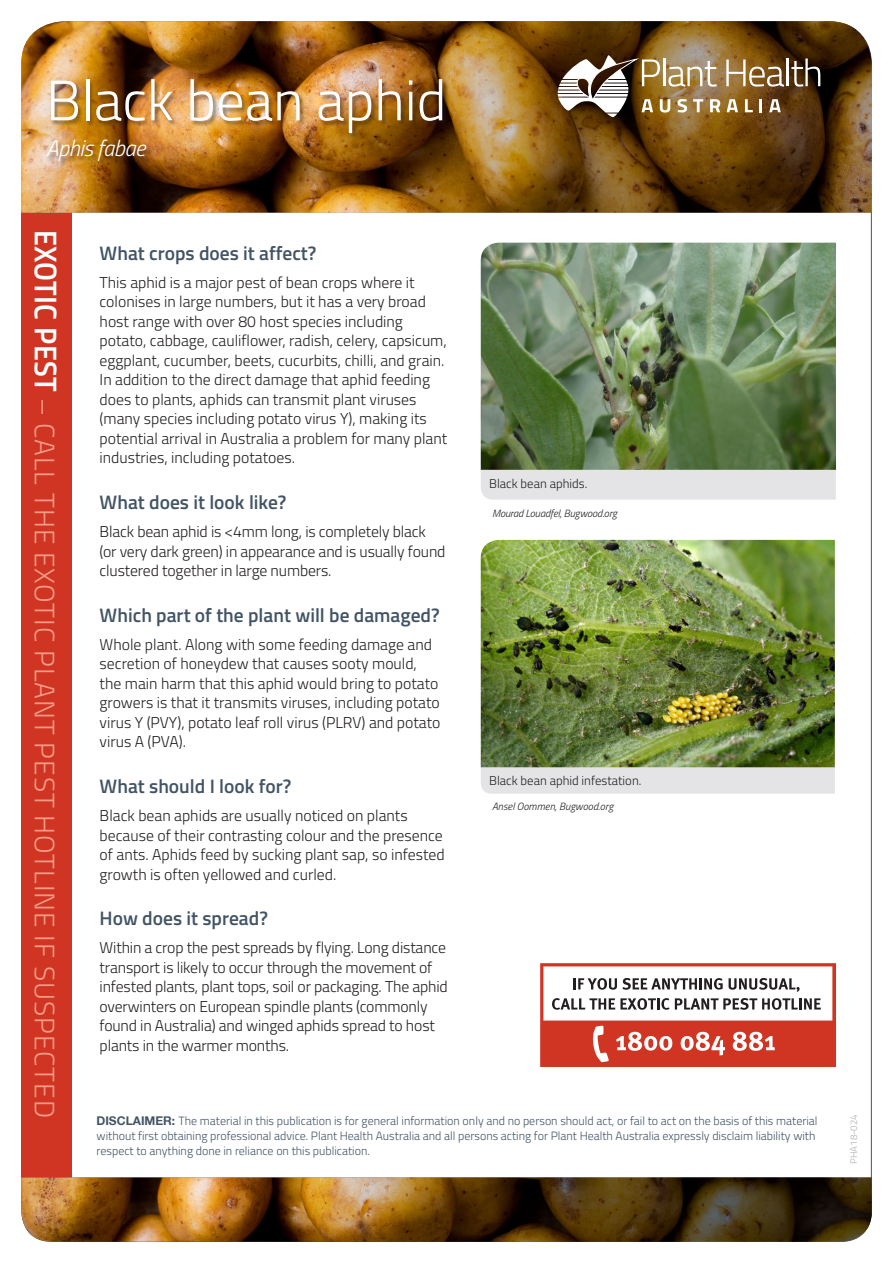
<style>
.page{position:relative;width:893px;height:1263px;background:#fff}
.page>*{position:absolute;margin:0;border:0;box-sizing:border-box;transform-origin:0 0}
.Fact_Sheet_Heading{font:300 57px "Titillium";color:#fff}
.t1{font:300 28.2px "Titillium";letter-spacing:.035em;color:#f49b87}
.Fact_Sheet_Heading-2{font:italic 300 22.5px "Titillium";letter-spacing:-.02em;color:#fff}
.Heading_2{font:600 19.5px "Titillium";color:#425465}
.Body__Titillium{font:300 15.75px/19.5px "Titillium";color:#231f20}
.Green_Box_text{font:300 12.75px "Titillium";color:#231f20}
.t2{font:300 12px/15px "Titillium";color:#425465}
.Green_Box_text-2{font:italic 300 10.5px "Titillium";letter-spacing:-.01em;color:#231f20}
.t3{font:9.75px "Titillium";color:#bcbdc0}
.s1{font-family:"Titillium Semibold Upright";font-weight:400;font-size:31.5px;color:#fff}
.s2{font-family:"Helvetica Neue";font-weight:700}
</style>
<div class="page">
<div style="left:21px;top:213px;width:51px;height:965px;background:#d03524"></div>
<img style="left:21px;top:1177px;width:851px;height:65px">
<img style="left:21px;top:21px;width:851px;height:192px">
<svg style="left:726px;top:60px;width:58px;height:27px;background:#a48559"></svg>
<hr style="left:786px;top:58px;width:2px;height:28px;background:#fff">
<svg style="left:791px;top:58px;width:29px;height:29px"></svg>
<svg style="left:726px;top:99px;width:12px;height:13px"></svg>
<svg style="left:745px;top:99px;width:8px;height:13px"></svg>
<svg style="left:759px;top:99px;width:3px;height:13px"></svg>
<svg style="left:769px;top:99px;width:12px;height:13px"></svg>
<svg style="left:558px;top:55px;width:162px;height:62px"></svg>
<div style="left:481px;top:767px;width:354px;height:27px;background:#e4e4e7"></div>
<img style="left:481px;top:243px;width:355px;height:227px">
<img style="left:481px;top:540px;width:354px;height:227px">
<div style="left:481px;top:470px;width:355px;height:30px;background:#e4e4e7"></div>
<svg style="left:540px;top:963px;width:296px;height:104px"></svg>
<div style="left:47px;top:79px;width:402px;height:89px;background:#231f20;opacity:.5"></div>
<p class="Fact_Sheet_Heading" style="left:46px;top:59px;width:402px">Black bean aphid</p>
<p class="Fact_Sheet_Heading-2" style="left:46px;top:132px;width:101px">Aphis fabae</p>
<h2 class="t1" style="left:65px;top:230px;width:889px;rotate:90deg"><span class="s1">EXOTIC PEST</span> – CALL THE EXOTIC PLANT PEST HOTLINE IF SUSPECTED</h2>
<p class="Heading_2" style="left:100px;top:238px;width:218px">What crops does it affect?</p>
<p class="Body__Titillium" style="left:100px;top:272px;width:349px">This aphid is a major pest of bean crops where it colonises in large numbers, but it has a very broad host range with over 80 host species including potato, cabbage, cauliflower, radish, celery, capsicum, eggplant, cucumber, beets, cucurbits, chilli, and grain.<br>In addition to the direct damage that aphid feeding does to plants, aphids can transmit plant viruses (many species including potato virus Y), making its potential arrival in Australia a problem for many plant industries, including potatoes.</p>
<p class="Heading_2" style="left:100px;top:487px;width:188px">What does it look like?</p>
<p class="Body__Titillium" style="left:100px;top:521px;width:347px">Black bean aphid is &lt;4mm long, is completely black (or very dark green) in appearance and is usually found clustered together in large numbers.</p>
<p class="Heading_2" style="left:100px;top:600px;width:342px">Which part of the plant will be damaged?</p>
<p class="Body__Titillium" style="left:100px;top:634px;width:342px">Whole plant. Along with some feeding damage and secretion of honeydew that causes sooty mould, the main harm that this aphid would bring to potato growers is that it transmits viruses, including potato virus Y (PVY), potato leaf roll virus (PLRV) and potato virus A (PVA).</p>
<p class="Heading_2" style="left:100px;top:771px;width:193px">What should I look for?</p>
<p class="Body__Titillium" style="left:100px;top:805px;width:347px">Black bean aphids are usually noticed on plants because of their contrasting colour and the presence of ants. Aphids feed by sucking plant sap, so infested growth is often yellowed and curled.</p>
<p class="Heading_2" style="left:100px;top:904px;width:170px">How does it spread?</p>
<p class="Body__Titillium" style="left:100px;top:937px;width:350px">Within a crop the pest spreads by flying. Long distance transport is likely to occur through the movement of infested plants, plant tops, soil or packaging. The aphid overwinters on European spindle plants (commonly found in Australia) and winged aphids spread to host plants in the warmer months.</p>
<p class="Green_Box_text" style="left:489px;top:474px;width:100px">Black bean aphids.</p>
<p class="Green_Box_text-2" style="left:492px;top:506px;width:126px">Mourad Louadfel, Bugwood.org</p>
<p class="Green_Box_text" style="left:489px;top:771px;width:154px">Black bean aphid infestation.</p>
<p class="Green_Box_text-2" style="left:492px;top:798px;width:123px">Ansel Oommen, Bugwood.org</p>
<p class="t2" style="left:97px;top:1113px;width:722px"><span class="s2">DISCLAIMER:</span> The material in this publication is for general information only and no person should act, or fail to act on the basis of this material without first obtaining professional advice. Plant Health Australia and all persons acting for Plant Health Australia expressly disclaim liability with respect to anything done in reliance on this publication.</p>
<p class="t3" style="left:847px;top:1164px;width:51px;rotate:-90deg">PHA18-024</p>
</div>
